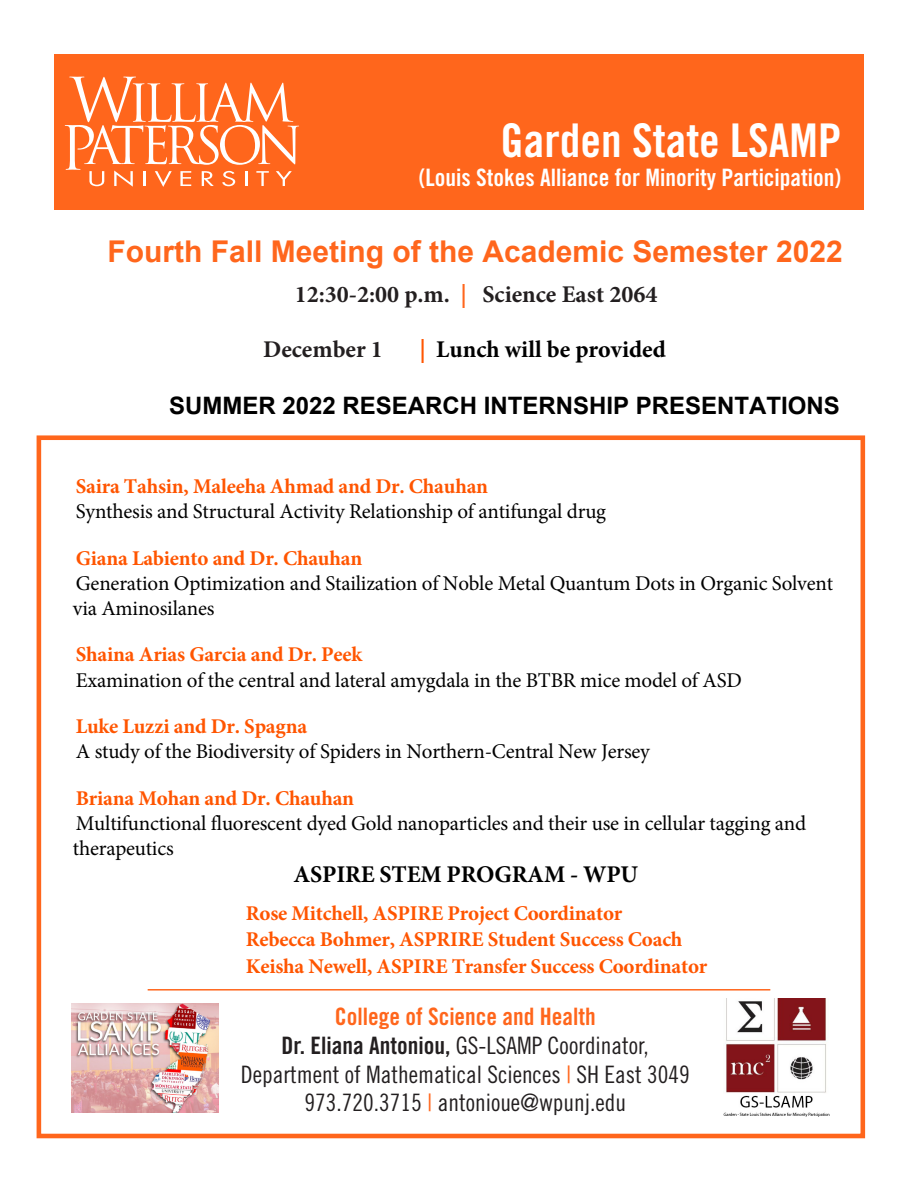
<style>
.page{position:relative;width:918px;height:1188px;background:#fff}
.page>*{position:absolute;margin:0;border:0;box-sizing:border-box;transform-origin:0 0}
.t1{font:46.5px "Trade Gothic Bold Cond Twenty";color:#fff}
.t2{font:700 30px "Arial";color:#ff661c}
.t3{font:24px/28.8px "Trade Gothic Cond Eighteen";color:#231f20;text-align:center}
.t4{font:24px "Trade Gothic Bold Cond Twenty";color:#fff}
.t5{font:700 24px "Minion Pro";letter-spacing:-.01em;color:#000}
.t6{font:700 24px "Arial";color:#000}
.t7{font:700 24px "Minion Pro";color:#231f20}
.t8{font:24px "Trade Gothic Bold Cond Twenty";color:#ff661c}
.t9{font:21px/25px "Minion Pro";letter-spacing:-.01em;color:#000}
.t10{font:700 21px/26.5px "Minion Pro";letter-spacing:-.01em;color:#f50}
.s1{color:#ff661c}
.s2{color:#f50}
.s3{font-family:"Trade Gothic Bold Cond Twenty"}
</style>
<div class="page">
<div style="left:37px;top:435px;width:828px;height:703px;border:5px solid #ff661c"></div>
<div style="left:54px;top:54px;width:810px;height:156px;background:#ff661c"></div>
<svg style="left:65px;top:77px;width:234px;height:110px"></svg>
<img style="left:724px;top:998px;width:105px;height:118px">
<img style="left:71px;top:1003px;width:147px;height:109px">
<hr style="left:148px;top:989px;width:622px;height:2px;background:#ff661c">
<p class="t1" style="left:500px;top:112px;width:342px">Garden State LSAMP</p>
<p class="t4" style="left:419px;top:163px;width:424px">(Louis Stokes Alliance for Minority Participation)</p>
<h2 class="t2" style="left:108px;top:231px;width:737px">Fourth Fall Meeting of the Academic Semester 2022</h2>
<p class="t7" style="left:295px;top:278px;width:364px">12:30-2:00 p.m. <span class="s1">|</span> Science East 2064</p>
<p class="t7" style="left:263px;top:333px;width:121px">December 1</p>
<p class="t5" style="left:419px;top:333px;width:248px"><span class="s2">|</span> Lunch will be provided</p>
<p class="t6" style="left:169px;top:388px;width:672px">SUMMER 2022 RESEARCH INTERNSHIP PRESENTATIONS</p>
<p class="t10" style="left:76px;top:473px;width:414px">Saira Tahsin, Maleeha Ahmad and Dr. Chauhan</p>
<p class="t9" style="left:76px;top:499px;width:532px">Synthesis and Structural Activity Relationship of antifungal drug</p>
<p class="t10" style="left:76px;top:545px;width:288px">Giana Labiento and Dr. Chauhan</p>
<p class="t9" style="left:73px;top:571px;width:762px">Generation Optimization and Stailization of Noble Metal Quantum Dots in Organic Solvent via Aminosilanes</p>
<p class="t10" style="left:76px;top:641px;width:288px">Shaina Arias Garcia and Dr. Peek</p>
<p class="t9" style="left:76px;top:667px;width:668px">Examination of the central and lateral amygdala in the BTBR mice model of ASD</p>
<p class="t10" style="left:76px;top:713px;width:233px">Luke Luzzi and Dr. Spagna</p>
<p class="t9" style="left:76px;top:739px;width:576px">A study of the Biodiversity of Spiders in Northern-Central New Jersey</p>
<p class="t10" style="left:76px;top:785px;width:280px">Briana Mohan and Dr. Chauhan</p>
<p class="t9" style="left:73px;top:811px;width:735px">Multifunctional fluorescent dyed Gold nanoparticles and their use in cellular tagging and therapeutics</p>
<p class="t5" style="left:294px;top:858px;width:346px">ASPIRE STEM PROGRAM - WPU</p>
<p class="t10" style="left:246px;top:899px;width:463px">Rose Mitchell, ASPIRE Project Coordinator<br>Rebecca Bohmer, ASPRIRE Student Success Coach<br>Keisha Newell, ASPIRE Transfer Success Coordinator</p>
<p class="t8" style="left:335px;top:1002px;width:263px">College of Science and Health</p>
<p class="t3" style="left:241px;top:1031px;width:451px"><span class="s3">Dr. Eliana Antoniou,</span> GS-LSAMP Coordinator,<br>Department of Mathematical Sciences <span class="s1">|</span> SH East 3049</p>
<p class="t3" style="left:304px;top:1088px;width:323px">973.720.3715 <span class="s1">|</span> antonioue@wpunj.edu</p>
</div>
